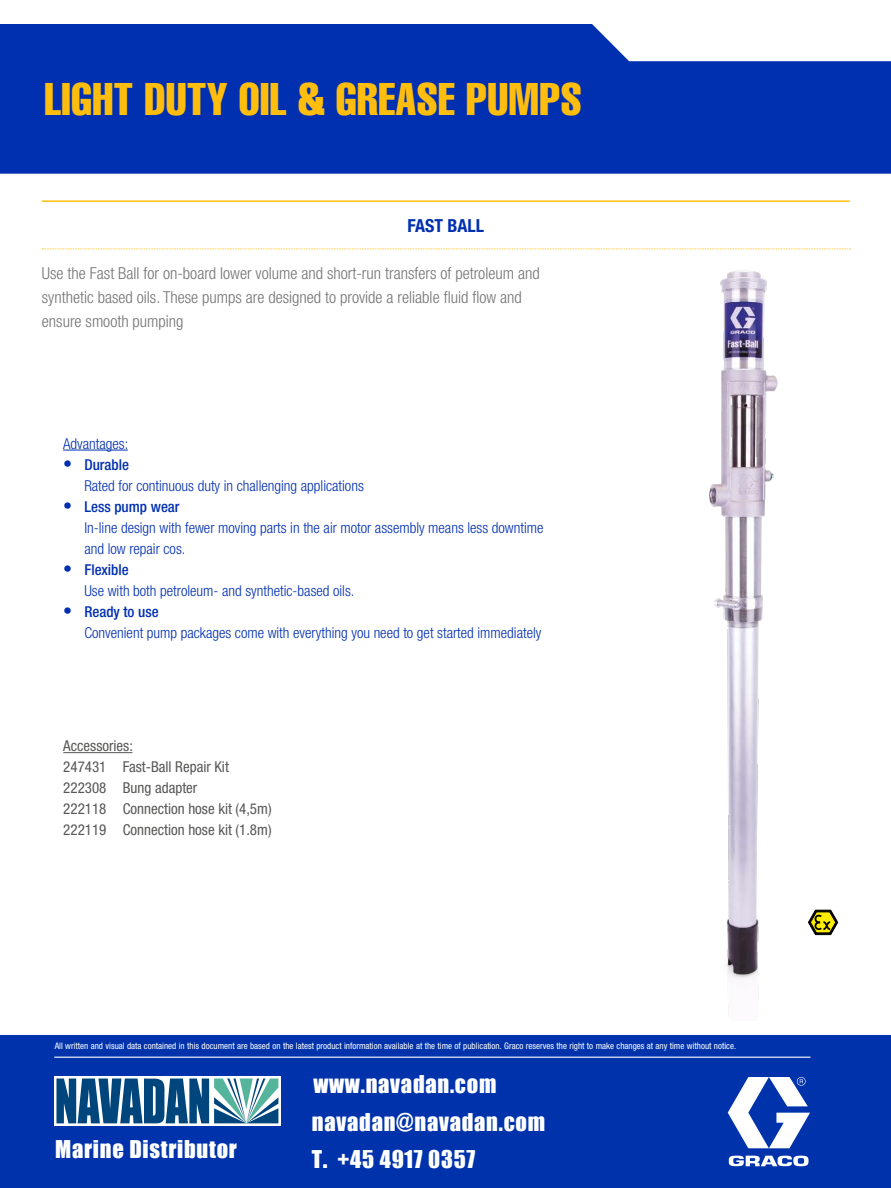
<style>
.page{position:relative;width:891px;height:1188px;background:#fff}
.page>*{position:absolute;margin:0;border:0;box-sizing:border-box;transform-origin:0 0}
.t1{font:45px "Helvetica LT Std Comp";letter-spacing:.01em;color:#ffbe0e}
.t2{font:22.5px/37.5px "Impact";letter-spacing:.035em;color:#fff}
.t3{font:700 condensed 18px "Helvetica Neue LT Std";color:#002fb0}
.t4{font:300 condensed 16.5px/24px "Helvetica Neue LT Std";color:#757474}
.t5{font:300 condensed 15px/21px "Helvetica Neue LT Std";color:#002fb0}
.t6{font:condensed 15px/21px "Helvetica Neue LT Std";color:#575756}
.t7{font:condensed 9px "Helvetica Neue LT Std";color:#fff}
.s1{font-family:"Helvetica Neue LTCE";font-weight:500;font-size:18px}
.s2{font-weight:500}
</style>
<div class="page">
<svg style="left:0;top:24px;width:891px;height:150px;background:#133eb5"></svg>
<div style="left:0;top:1036px;width:891px;height:152px;background:#0033ab"></div>
<svg style="left:728px;top:1077px;width:82px;height:89px"></svg>
<hr style="left:54px;top:1057px;width:757px;height:1px;background:#fff">
<img style="left:55px;top:1076px;width:225px;height:49px">
<svg style="left:42px;top:249px;width:808px;height:1px"></svg>
<hr style="left:42px;top:200px;width:808px;height:2px;background:#ffbe0e">
<hr style="left:63px;top:450px;width:65px;height:1px;background:#002fb0">
<hr style="left:63px;top:752px;width:69px;height:1px;background:#575756">
<img style="left:709px;top:270px;width:69px;height:747px">
<svg style="left:808px;top:910px;width:30px;height:25px"></svg>
<h1 class="t1" style="left:45px;top:71px;width:539px">LIGHT DUTY OIL &amp; GREASE PUMPS</h1>
<p class="t3" style="left:408px;top:214px;width:78px">FAST BALL</p>
<p class="t4" style="left:42px;top:261px;width:499px">Use the Fast Ball for on-board lower volume and short-run transfers of petroleum and synthetic based oils. These pumps are designed to provide a reliable fluid flow and ensure smooth pumping</p>
<p class="t5" style="left:63px;top:433px;width:67px">Advantages:</p>
<p class="t5" style="left:84px;top:454px;width:281px;text-indent:-21px"><span class="s1">•</span> <span class="s2">Durable<br></span>Rated for continuous duty in challenging applications</p>
<p class="t5" style="left:84px;top:496px;width:461px;text-indent:-21px"><span class="s1">•</span> <span class="s2">Less pump wear<br></span>In-line design with fewer moving parts in the air motor assembly means less downtime and low repair cos.</p>
<p class="t5" style="left:84px;top:559px;width:272px;text-indent:-21px"><span class="s1">•</span> <span class="s2">Flexible<br></span>Use with both petroleum- and synthetic-based oils.</p>
<p class="t5" style="left:84px;top:601px;width:458px;text-indent:-21px"><span class="s1">•</span> <span class="s2">Ready to use<br></span>Convenient pump packages come with everything you need to get started immediately</p>
<p class="t6" style="left:63px;top:735px;width:210px">Accessories:<br>247431 Fast-Ball Repair Kit<br>222308 Bung adapter<br>222118 Connection hose kit (4,5m)<br>222119 Connection hose kit (1.8m)</p>
<p class="t7" style="left:55px;top:1041px;width:683px">All written and visual data contained in this document are based on the latest product information available at the time of publication. Graco reserves the right to make changes at any time without notice.</p>
<h2 class="t2" style="left:55px;top:1130px;width:183px">Marine Distributor</h2>
<h2 class="t2" style="left:312px;top:1065px;width:235px">www.navadan.com navadan@navadan.com<br>T. +45 4917 0357</h2>
</div>
